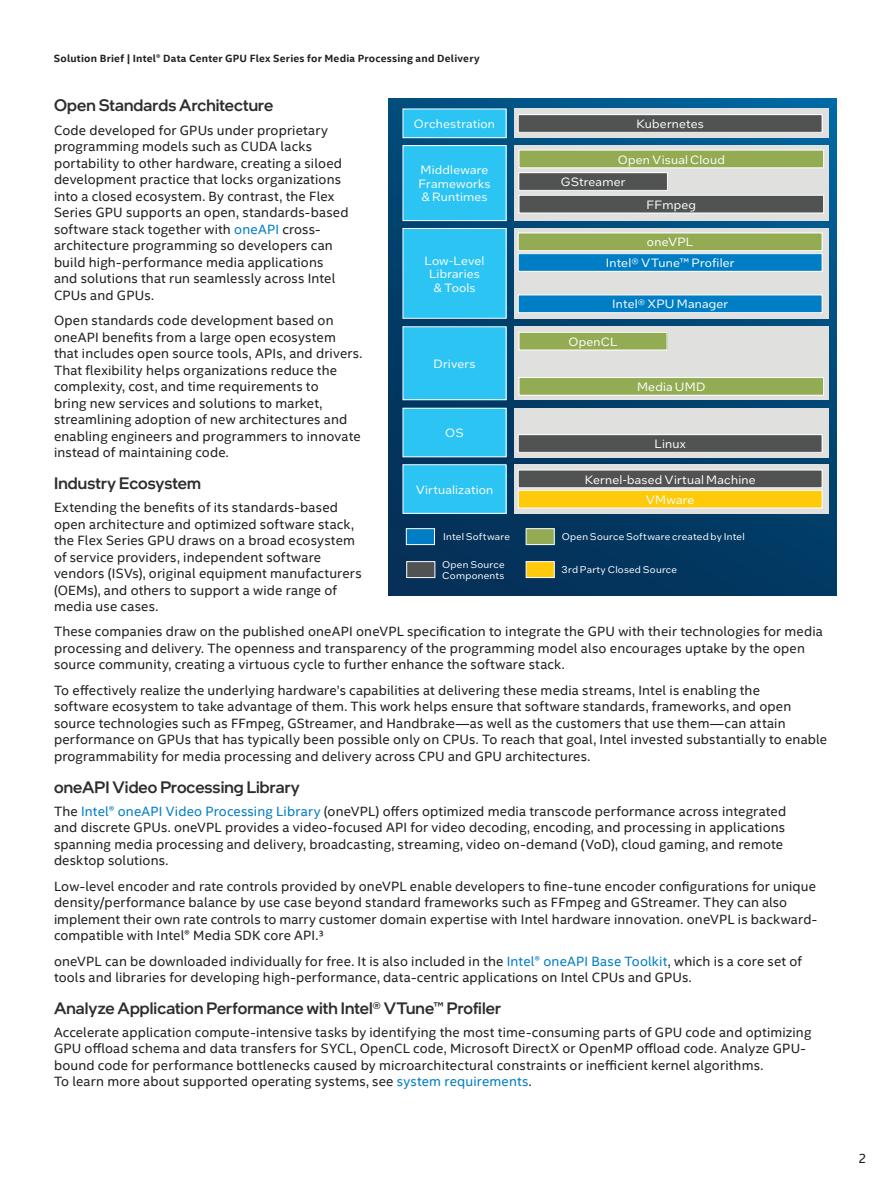
<style>
.page{position:relative;width:891px;height:1188px;background:#fff}
.page>*{position:absolute;margin:0;border:0;box-sizing:border-box;transform-origin:0 0}
.t1{font:500 16.5px "Intel One Display";letter-spacing:.005em;color:#2d2f2e}
.t2{font:13.5px/16.5px "Intel Clear";letter-spacing:.01em;color:#231f20}
.t3{font:12px/13.5px "Intel One Text";letter-spacing:.015em;color:#fff}
.t4{font:700 10.5px "Intel Clear";letter-spacing:.02em;color:#231f20}
.t5{font:9.75px/10.5px "Intel One Text";letter-spacing:.025em;color:#fff}
.s1{color:#007ec5}
</style>
<div class="page">
<svg style="left:388px;top:99px;width:449px;height:496px;background:#0a446e"></svg>
<div style="left:514px;top:145px;width:315px;height:76px;background:#e0e0df"></div>
<div style="left:514px;top:228px;width:315px;height:90px;background:#e0e0df"></div>
<div style="left:514px;top:327px;width:315px;height:73px;background:#e0e0df"></div>
<div style="left:514px;top:408px;width:315px;height:49px;background:#e0e0df"></div>
<div style="left:514px;top:465px;width:315px;height:49px;background:linear-gradient(to right,#e4e4e3,#e4e4e3)"></div>
<div style="left:514px;top:109px;width:315px;height:29px;background:#e0e0df"></div>
<div style="left:403px;top:146px;width:103px;height:75px;background:#2bc4f3"></div>
<div style="left:403px;top:145px;width:103px;height:76px;border:1px solid #fff"></div>
<div style="left:519px;top:150px;width:305px;height:18px;background:#93ac54"></div>
<div style="left:519px;top:150px;width:305px;height:18px;border:1px solid #fff"></div>
<div style="left:519px;top:332px;width:148px;height:18px;background:#93ac54"></div>
<div style="left:519px;top:332px;width:148px;height:18px;border:1px solid #fff"></div>
<div style="left:519px;top:195px;width:305px;height:18px;background:#515252"></div>
<div style="left:519px;top:195px;width:305px;height:18px;border:1px solid #fff"></div>
<div style="left:519px;top:378px;width:305px;height:17px;background:#93ac54"></div>
<div style="left:519px;top:377px;width:305px;height:18px;border:1px solid #fff"></div>
<div style="left:518px;top:233px;width:304px;height:18px;background:#93ac54"></div>
<div style="left:518px;top:233px;width:304px;height:18px;border:1px solid #fff"></div>
<div style="left:518px;top:435px;width:304px;height:17px;background:#515252"></div>
<div style="left:518px;top:434px;width:304px;height:19px;border:1px solid #fff"></div>
<div style="left:518px;top:470px;width:304px;height:18px;background:#515252"></div>
<div style="left:518px;top:470px;width:304px;height:18px;border:1px solid #fff"></div>
<div style="left:518px;top:115px;width:304px;height:17px;background:#515252"></div>
<div style="left:518px;top:114px;width:304px;height:19px;border:1px solid #fff"></div>
<div style="left:518px;top:490px;width:304px;height:18px;background:#feca0a"></div>
<div style="left:518px;top:490px;width:304px;height:18px;border:1px solid #fff"></div>
<div style="left:519px;top:173px;width:148px;height:17px;background:#515252"></div>
<div style="left:519px;top:173px;width:149px;height:18px;border:1px solid #fff"></div>
<div style="left:403px;top:228px;width:103px;height:90px;background:#2bc4f3"></div>
<div style="left:403px;top:327px;width:103px;height:73px;background:#2bc4f3"></div>
<div style="left:403px;top:408px;width:103px;height:49px;background:#2bc4f3"></div>
<div style="left:403px;top:465px;width:103px;height:48px;background:#2bc4f3"></div>
<div style="left:403px;top:465px;width:103px;height:49px;border:1px solid #fff"></div>
<div style="left:403px;top:109px;width:103px;height:29px;background:#2bc4f3"></div>
<div style="left:403px;top:109px;width:103px;height:29px;border:1px solid #fff"></div>
<div style="left:518px;top:254px;width:304px;height:17px;background:#007ec5"></div>
<div style="left:518px;top:253px;width:304px;height:19px;border:1px solid #fff"></div>
<div style="left:518px;top:295px;width:304px;height:18px;background:#007ec5"></div>
<div style="left:518px;top:295px;width:304px;height:18px;border:1px solid #fff"></div>
<div style="left:406px;top:528px;width:29px;height:17px;background:#007ec5;border:1px solid #fff"></div>
<div style="left:526px;top:528px;width:28px;height:17px;background:#93ac54;border:1px solid #fff"></div>
<div style="left:407px;top:561px;width:28px;height:17px;background:#515252;border:1px solid #fff"></div>
<div style="left:526px;top:561px;width:28px;height:17px;background:#feca0a;border:1px solid #fff"></div>
<p class="t4" style="left:54px;top:51px;width:427px">Solution Brief | Intel® Data Center GPU Flex Series for Media Processing and Delivery</p>
<p class="t1" style="left:54px;top:95px;width:221px">Open Standards Architecture</p>
<p class="t2" style="left:54px;top:121px;width:296px">Code developed for GPUs under proprietary programming models such as CUDA lacks portability to other hardware, creating a siloed development practice that locks organizations into a closed ecosystem. By contrast, the Flex Series GPU supports an open, standards-based software stack together with <span class="s1">oneAPI</span> cross&shy;architecture programming so developers can build high-performance media applications and solutions that run seamlessly across Intel CPUs and GPUs.</p>
<p class="t2" style="left:54px;top:312px;width:310px">Open standards code development based on oneAPI benefits from a large open ecosystem that includes open source tools, APIs, and drivers.<br>That flexibility helps organizations reduce the complexity, cost, and time requirements to<br>bring new services and solutions to market, streamlining adoption of new architectures and enabling engineers and programmers to innovate instead of maintaining code.</p>
<p class="t1" style="left:54px;top:472px;width:148px">Industry Ecosystem</p>
<p class="t2" style="left:54px;top:499px;width:309px">Extending the benefits of its standards-based open architecture and optimized software stack, the Flex Series GPU draws on a broad ecosystem of service providers, independent software vendors (ISVs), original equipment manufacturers (OEMs), and others to support a wide range of media use cases.</p>
<p class="t2" style="left:54px;top:623px;width:770px">These companies draw on the published oneAPI oneVPL specification to integrate the GPU with their technologies for media processing and delivery. The openness and transparency of the programming model also encourages uptake by the open source community, creating a virtuous cycle to further enhance the software stack.</p>
<p class="t2" style="left:54px;top:681px;width:775px">To effectively realize the underlying hardware’s capabilities at delivering these media streams, Intel is enabling the<br>software ecosystem to take advantage of them. This work helps ensure that software standards, frameworks, and open source technologies such as FFmpeg, GStreamer, and Handbrake—as well as the customers that use them—can attain performance on GPUs that has typically been possible only on CPUs. To reach that goal, Intel invested substantially to enable programmability for media processing and delivery across CPU and GPU architectures.</p>
<p class="t1" style="left:54px;top:776px;width:247px">oneAPI Video Processing Library</p>
<p class="t2" style="left:54px;top:802px;width:734px">The <span class="s1">Intel® oneAPI Video Processing Library</span> (oneVPL) offers optimized media transcode performance across integrated and discrete GPUs. oneVPL provides a video-focused API for video decoding, encoding, and processing in applications spanning media processing and delivery, broadcasting, streaming, video on-demand (VoD), cloud gaming, and remote desktop solutions.</p>
<p class="t2" style="left:54px;top:877px;width:765px">Low-level encoder and rate controls provided by oneVPL enable developers to fine-tune encoder configurations for unique density/performance balance by use case beyond standard frameworks such as FFmpeg and GStreamer. They can also implement their own rate controls to marry customer domain expertise with Intel hardware innovation. oneVPL is backward&shy;compatible with Intel® Media SDK core API.3</p>
<p class="t2" style="left:54px;top:952px;width:750px">oneVPL can be downloaded individually for free. It is also included in the <span class="s1">Intel® oneAPI Base Toolkit</span>, which is a core set of tools and libraries for developing high-performance, data-centric applications on Intel CPUs and GPUs.</p>
<p class="t1" style="left:54px;top:997px;width:449px">Analyze Application Performance with Intel® VTune™ Profiler</p>
<p class="t2" style="left:54px;top:1024px;width:759px">Accelerate application compute-intensive tasks by identifying the most time-consuming parts of GPU code and optimizing GPU offload schema and data transfers for SYCL, OpenCL code, Microsoft DirectX or OpenMP offload code. Analyze GPU&shy;bound code for performance bottlenecks caused by microarchitectural constraints or inefficient kernel algorithms.<br>To learn more about supported operating systems, see <span class="s1">system requirements</span>.</p>
<p class="t3" style="left:414px;top:117px;width:83px">Orchestration</p>
<p class="t3" style="left:636px;top:117px;width:69px">Kubernetes</p>
<p class="t3" style="left:618px;top:152px;width:108px">Open Visual Cloud</p>
<p class="t3" style="left:418px;top:163px;width:74px">Middleware<br>Frameworks &amp; Runtimes</p>
<p class="t3" style="left:561px;top:175px;width:66px">GStreamer</p>
<p class="t3" style="left:647px;top:197px;width:51px">FFmpeg</p>
<p class="t3" style="left:647px;top:235px;width:48px">oneVPL</p>
<p class="t3" style="left:425px;top:253px;width:62px;text-align:center">Low-Level<br>Libraries &amp; Tools</p>
<p class="t3" style="left:606px;top:256px;width:130px">Intel® VTune™ Profiler</p>
<p class="t3" style="left:612px;top:297px;width:117px">Intel® XPU Manager</p>
<p class="t3" style="left:568px;top:334px;width:51px">OpenCL</p>
<p class="t3" style="left:433px;top:357px;width:44px">Drivers</p>
<p class="t3" style="left:637px;top:380px;width:70px">Media UMD</p>
<p class="t3" style="left:445px;top:426px;width:20px">OS</p>
<p class="t3" style="left:654px;top:437px;width:33px">Linux</p>
<p class="t3" style="left:585px;top:472px;width:172px">Kernel-based Virtual Machine</p>
<p class="t3" style="left:416px;top:482px;width:79px">Virtualization</p>
<p class="t3" style="left:646px;top:492px;width:50px">VMware</p>
<p class="t5" style="left:443px;top:531px;width:68px">Intel Software</p>
<p class="t5" style="left:562px;top:531px;width:184px">Open Source Software created by Intel</p>
<p class="t5" style="left:442px;top:559px;width:64px">Open Source<br>Components</p>
<p class="t5" style="left:562px;top:564px;width:117px">3rd Party Closed Source</p>
<p class="t2" style="left:858px;top:1150px;width:10px">2</p>
</div>
